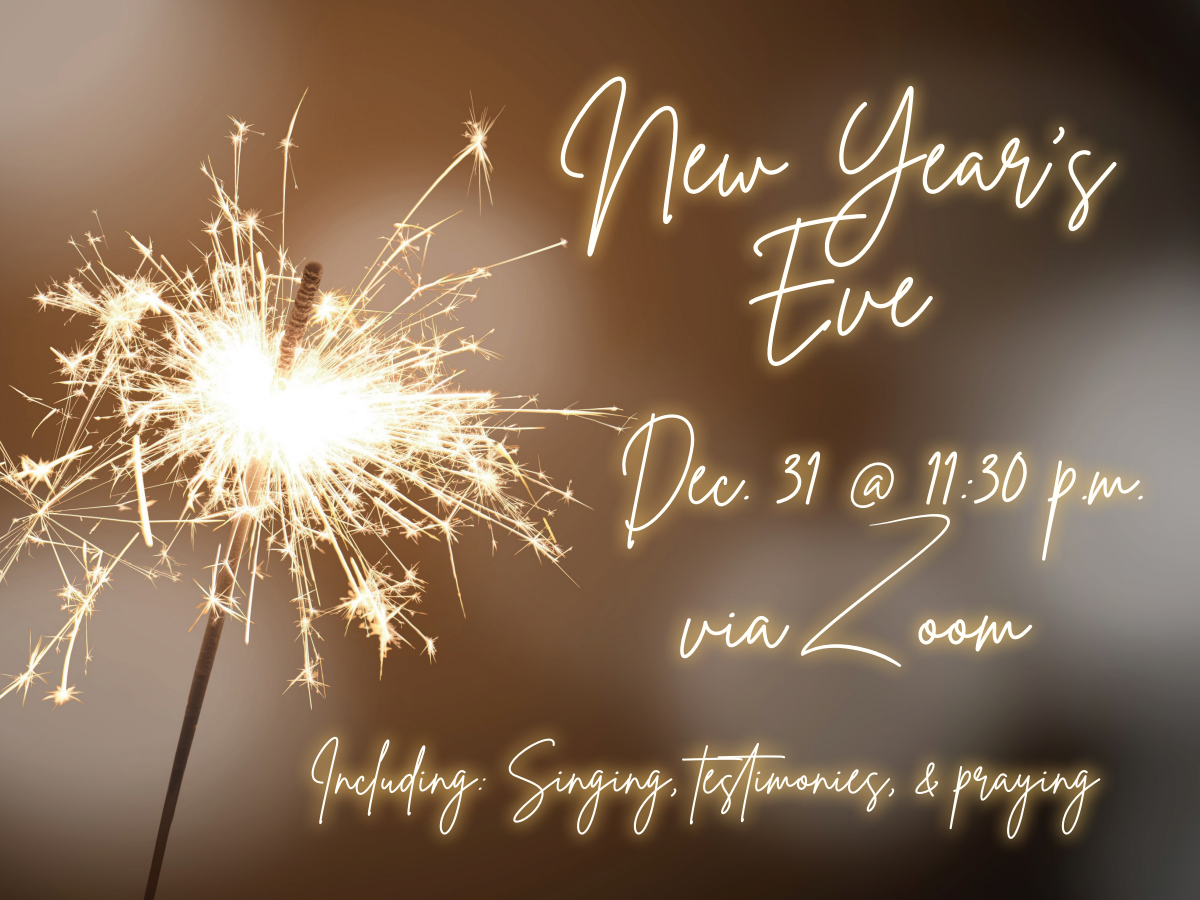
<style>
.page{position:relative;width:1200px;height:900px;background:#fff}
.page>*{position:absolute;margin:0;border:0;box-sizing:border-box;transform-origin:0 0}
.t1{font:111px/133.2px "Brittany Signature";letter-spacing:.01em;color:#fffef8;text-align:center}
.t2{font:93px "Brittany Signature";color:#fffef8}
.t3{font:85.5px "Brittany Signature";color:#fffef8}
.t4{font:54px "Brittany Signature";letter-spacing:.01em;color:#fffef8}
.s1{font-family:"Creates"}
</style>
<div class="page">
<img style="left:0;top:0;width:1200px;height:900px">
<div style="left:541px;top:56px;width:595px;height:330px;background:#f1c468;opacity:.75"></div>
<div style="left:602px;top:394px;width:560px;height:186px;background:#f1c468;opacity:.75"></div>
<div style="left:659px;top:494px;width:392px;height:192px;background:#f1c468;opacity:.75"></div>
<div style="left:291px;top:717px;width:829px;height:141px;background:#f1c468;opacity:.75"></div>
<h1 class="t1" style="left:561px;top:83px;width:551px">New Year’s<br>Eve</h1>
<h3 class="t3" style="left:618px;top:420px;width:530px">Dec. 31 @ 11:30 p.m.</h3>
<h2 class="t2" style="left:683px;top:559px;width:346px">via <span class="s1">Z</span>oom</h2>
<p class="t4" style="left:309px;top:741px;width:790px">Including: Singing, testimonies, &amp; praying</p>
</div>
